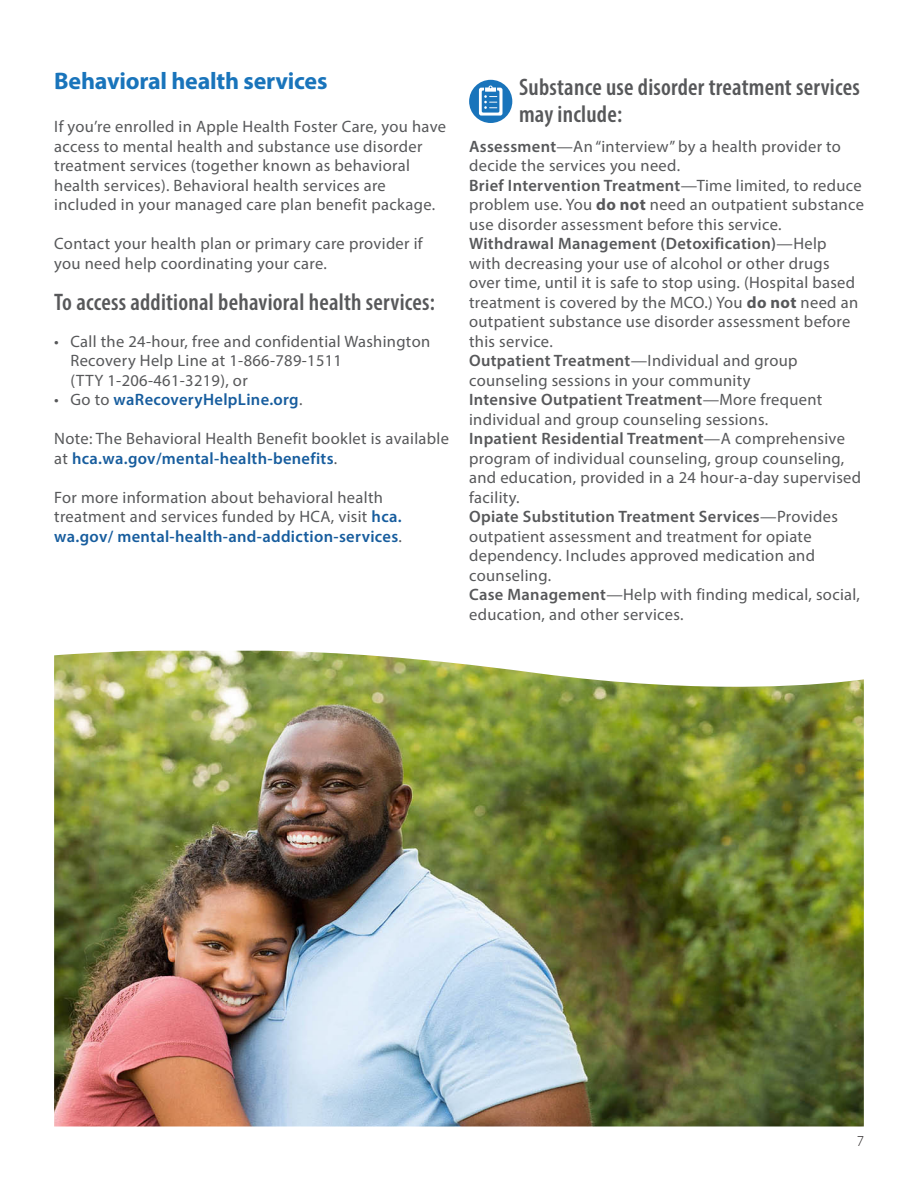
<style>
.page{position:relative;width:918px;height:1188px;background:#fff}
.page>*{position:absolute;margin:0;border:0;box-sizing:border-box;transform-origin:0 0}
.H2_-_Pullout{font:600 condensed 24px/27px "Myriad Pro";letter-spacing:.01em;color:#57585a}
.H2_-_Subtitle{font:700 24px "Myriad Pro";letter-spacing:-.01em;color:#1974bb}
.H3_-_body{font:16.5px/19.5px "Myriad Pro";letter-spacing:.02em;color:#57585a}
.t1{font:600 16.5px "Myriad Pro";letter-spacing:.02em;color:#175d9e}
.t2{font:300 15px "Myriad Pro";color:#231f20}
.s1{font-weight:400;color:#57585a}
.s2{font-weight:600;color:#175d9e}
.s3{font-weight:600}
.s4{font-weight:700}
</style>
<div class="page">
<div style="left:469px;top:80px;width:43px;height:43px;background:#1974bb;border-radius:50%"></div>
<svg style="left:479px;top:86px;width:24px;height:30px"></svg>
<img style="left:54px;top:651px;width:810px;height:475px">
<p class="H2_-_Subtitle" style="left:54px;top:65px;width:275px">Behavioral health services</p>
<p class="H3_-_body" style="left:54px;top:116px;width:393px">If you’re enrolled in Apple Health Foster Care, you have access to mental health and substance use disorder treatment services (together known as behavioral health services). Behavioral health services are included in your managed care plan benefit package.</p>
<p class="H3_-_body" style="left:54px;top:233px;width:370px">Contact your health plan or primary care provider if you need help coordinating your care.</p>
<p class="H2_-_Pullout" style="left:54px;top:288px;width:382px">To access additional behavioral health services:</p>
<p class="H3_-_body" style="left:70px;top:331px;width:361px;text-indent:-16px">• Call the 24-hour, free and confidential Washington<br>Recovery Help Line at 1-866-789-1511<br>(TTY 1-206-461-3219), or</p>
<p class="t1" style="left:54px;top:389px;width:250px"><span class="s1">• Go to</span> waRecoveryHelpLine.org<span class="s1">.</span></p>
<p class="H3_-_body" style="left:54px;top:428px;width:396px">Note: The Behavioral Health Benefit booklet is available at <span class="s2">hca.wa.gov/mental-health-benefits</span>.</p>
<p class="H3_-_body" style="left:54px;top:487px;width:349px">For more information about behavioral health treatment and services funded by HCA, visit <span class="s2">hca. wa.gov/ mental-health-and-addiction-services</span>.</p>
<p class="H2_-_Pullout" style="left:519px;top:73px;width:342px">Substance use disorder treatment services may include:</p>
<p class="H3_-_body" style="left:469px;top:136px;width:396px"><span class="s3">Assessment</span>—An “interview” by a health provider to decide the services you need.<br><span class="s3">Brief Intervention Treatment</span>—Time limited, to reduce problem use. You <span class="s4">do not</span> need an outpatient substance use disorder assessment before this service.<br><span class="s3">Withdrawal Management (Detoxification)</span>—Help<br>with decreasing your use of alcohol or other drugs over time, until it is safe to stop using. (Hospital based treatment is covered by the MCO.) You <span class="s4">do not</span> need an outpatient substance use disorder assessment before this service.<br><span class="s3">Outpatient Treatment</span>—Individual and group counseling sessions in your community<br><span class="s3">Intensive Outpatient Treatment</span>—More frequent individual and group counseling sessions.<br><span class="s3">Inpatient Residential Treatment</span>—A comprehensive program of individual counseling, group counseling, and education, provided in a 24 hour-a-day supervised facility.<br><span class="s3">Opiate Substitution Treatment Services</span>—Provides outpatient assessment and treatment for opiate dependency. Includes approved medication and counseling.<br><span class="s3">Case Management</span>—Help with finding medical, social, education, and other services.</p>
<p class="t2" style="left:857px;top:1132px;width:9px">7</p>
</div>
